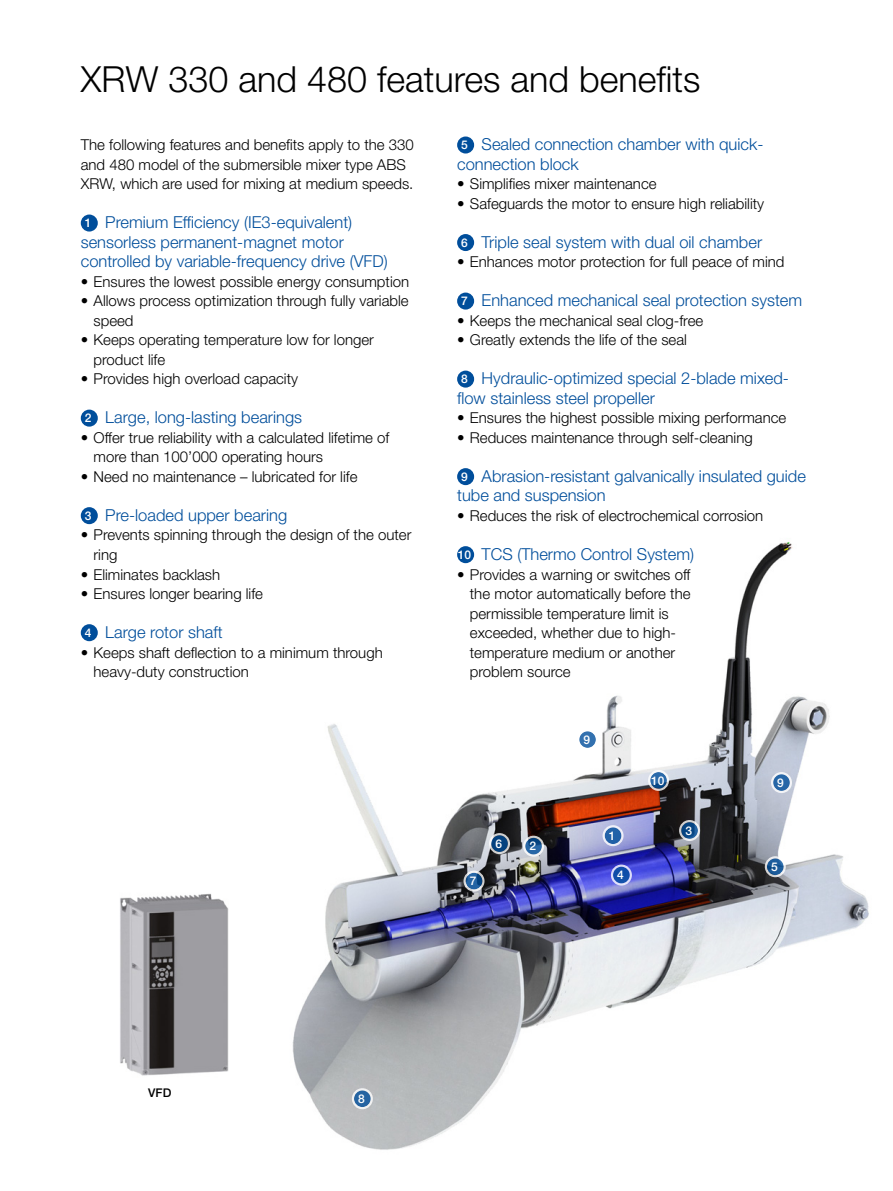
<style>
.page{position:relative;width:893px;height:1191px;background:#fff}
.page>*{position:absolute;margin:0;border:0;box-sizing:border-box;transform-origin:0 0}
.t1{font:300 36px "Helvetica Neue LT Pro";color:#000}
.Subtitle_blue_smalle{font:300 16.5px/19.5px "Helvetica Neue LT Pro";color:#004e9b}
.Body_text{font:300 15px/19.5px "Helvetica Neue LT Pro";color:#000}
.Part_number_in_circl{font:500 12px "Helvetica Neue LT Pro";color:#fff}
.t2{font:500 12px "Helvetica Neue LT Pro";color:#000}
</style>
<div class="page">
<img style="left:292px;top:541px;width:577px;height:609px">
<img style="left:120px;top:893px;width:109px;height:183px">
<div style="left:81px;top:214px;width:17px;height:17px;background:#004e9b;border-radius:50%"></div>
<div style="left:81px;top:409px;width:17px;height:17px;background:#004e9b;border-radius:50%"></div>
<div style="left:81px;top:507px;width:17px;height:17px;background:#004e9b;border-radius:50%"></div>
<div style="left:81px;top:624px;width:17px;height:17px;background:#004e9b;border-radius:50%"></div>
<div style="left:457px;top:136px;width:17px;height:17px;background:#004e9b;border-radius:50%"></div>
<div style="left:457px;top:234px;width:17px;height:17px;background:#004e9b;border-radius:50%"></div>
<div style="left:457px;top:292px;width:17px;height:17px;background:#004e9b;border-radius:50%"></div>
<div style="left:457px;top:370px;width:17px;height:17px;background:#004e9b;border-radius:50%"></div>
<div style="left:457px;top:468px;width:17px;height:17px;background:#004e9b;border-radius:50%"></div>
<div style="left:457px;top:546px;width:17px;height:17px;background:#004e9b;border-radius:50%"></div>
<svg style="left:354px;top:1090px;width:17px;height:17px"></svg>
<div style="left:352px;top:1088px;width:21px;height:21px;border:2px solid #fff;border-radius:50%"></div>
<svg style="left:491px;top:835px;width:17px;height:17px"></svg>
<div style="left:489px;top:833px;width:21px;height:21px;border:2px solid #fff;border-radius:50%"></div>
<svg style="left:681px;top:822px;width:17px;height:17px"></svg>
<div style="left:679px;top:820px;width:21px;height:21px;border:2px solid #fff;border-radius:50%"></div>
<svg style="left:525px;top:838px;width:17px;height:16px"></svg>
<div style="left:523px;top:835px;width:21px;height:21px;border:2px solid #fff;border-radius:50%"></div>
<div style="left:605px;top:827px;width:16px;height:17px;background:#2262a8;border-radius:50%"></div>
<div style="left:603px;top:825px;width:21px;height:21px;border:2px solid #fff;border-radius:50%"></div>
<svg style="left:767px;top:858px;width:17px;height:17px"></svg>
<div style="left:765px;top:856px;width:21px;height:21px;border:2px solid #fff;border-radius:50%"></div>
<svg style="left:613px;top:866px;width:17px;height:17px"></svg>
<div style="left:611px;top:864px;width:21px;height:21px;border:2px solid #fff;border-radius:50%"></div>
<svg style="left:579px;top:731px;width:17px;height:17px"></svg>
<div style="left:577px;top:729px;width:21px;height:21px;border:2px solid #fff;border-radius:50%"></div>
<svg style="left:773px;top:774px;width:17px;height:17px"></svg>
<div style="left:771px;top:772px;width:21px;height:21px;border:2px solid #fff;border-radius:50%"></div>
<svg style="left:466px;top:872px;width:16px;height:17px"></svg>
<div style="left:463px;top:870px;width:21px;height:21px;border:2px solid #fff;border-radius:50%"></div>
<svg style="left:650px;top:772px;width:17px;height:16px"></svg>
<div style="left:648px;top:770px;width:21px;height:21px;border:2px solid #fff;border-radius:50%"></div>
<p class="t1" style="left:81px;top:57px;width:621px">XRW 330 and 480 features and benefits</p>
<p class="Body_text" style="left:81px;top:135px;width:335px">The following features and benefits apply to the 330 and 480 model of the submersible mixer type ABS<br>XRW, which are used for mixing at medium speeds.</p>
<p class="Part_number_in_circl" style="left:85px;top:216px;width:8px">1</p>
<p class="Subtitle_blue_smalle" style="left:81px;top:212px;width:308px;text-indent:25px">Premium Efficiency (IE3-equivalent) sensorless permanent-magnet motor controlled by variable-frequency drive (VFD)</p>
<p class="Body_text" style="left:81px;top:271px;width:330px">• Ensures the lowest possible energy consumption</p>
<p class="Body_text" style="left:94px;top:291px;width:317px;text-indent:-13px">• Allows process optimization through fully variable speed</p>
<p class="Body_text" style="left:94px;top:330px;width:282px;text-indent:-13px">• Keeps operating temperature low for longer product life</p>
<p class="Body_text" style="left:81px;top:369px;width:219px">• Provides high overload capacity</p>
<p class="Part_number_in_circl" style="left:85px;top:411px;width:8px">2</p>
<p class="Subtitle_blue_smalle" style="left:105px;top:407px;width:198px">Large, long-lasting bearings</p>
<p class="Body_text" style="left:94px;top:427px;width:297px;text-indent:-13px">• Offer true reliability with a calculated lifetime of more than 100’000 operating hours</p>
<p class="Body_text" style="left:81px;top:466px;width:278px">• Need no maintenance – lubricated for life</p>
<p class="Part_number_in_circl" style="left:85px;top:508px;width:8px">3</p>
<p class="Subtitle_blue_smalle" style="left:105px;top:505px;width:183px">Pre-loaded upper bearing</p>
<p class="Body_text" style="left:94px;top:525px;width:319px;text-indent:-13px">• Prevents spinning through the design of the outer ring</p>
<p class="Body_text" style="left:81px;top:564px;width:141px">• Eliminates backlash</p>
<p class="Body_text" style="left:81px;top:583px;width:184px">• Ensures longer bearing life</p>
<p class="Part_number_in_circl" style="left:85px;top:625px;width:8px">4</p>
<p class="Subtitle_blue_smalle" style="left:105px;top:622px;width:119px">Large rotor shaft</p>
<p class="Body_text" style="left:94px;top:642px;width:291px;text-indent:-13px">• Keeps shaft deflection to a minimum through heavy-duty construction</p>
<p class="Subtitle_blue_smalle" style="left:457px;top:134px;width:308px;text-indent:25px">Sealed connection chamber with quick&shy;connection block</p>
<p class="Body_text" style="left:457px;top:174px;width:201px">• Simplifies mixer maintenance</p>
<p class="Body_text" style="left:457px;top:193px;width:309px">• Safeguards the motor to ensure high reliability</p>
<p class="Part_number_in_circl" style="left:461px;top:235px;width:8px">6</p>
<p class="Subtitle_blue_smalle" style="left:482px;top:232px;width:282px">Triple seal system with dual oil chamber</p>
<p class="Body_text" style="left:457px;top:252px;width:329px">• Enhances motor protection for full peace of mind</p>
<p class="Part_number_in_circl" style="left:461px;top:294px;width:8px">7</p>
<p class="Subtitle_blue_smalle" style="left:482px;top:290px;width:322px">Enhanced mechanical seal protection system</p>
<p class="Body_text" style="left:457px;top:310px;width:248px">• Keeps the mechanical seal clog-free</p>
<p class="Body_text" style="left:457px;top:330px;width:231px">• Greatly extends the life of the seal</p>
<p class="Part_number_in_circl" style="left:461px;top:372px;width:8px">8</p>
<p class="Part_number_in_circl" style="left:461px;top:138px;width:8px">5</p>
<p class="Subtitle_blue_smalle" style="left:457px;top:368px;width:333px;text-indent:25px">Hydraulic-optimized special 2-blade mixed&shy;flow stainless steel propeller</p>
<p class="Body_text" style="left:457px;top:408px;width:331px">• Ensures the highest possible mixing performance</p>
<p class="Body_text" style="left:457px;top:427px;width:297px">• Reduces maintenance through self-cleaning</p>
<p class="Part_number_in_circl" style="left:461px;top:469px;width:8px">9</p>
<p class="Subtitle_blue_smalle" style="left:457px;top:466px;width:350px;text-indent:25px">Abrasion-resistant galvanically insulated guide tube and suspension</p>
<p class="Body_text" style="left:457px;top:505px;width:308px">• Reduces the risk of electrochemical corrosion</p>
<p class="Part_number_in_circl" style="left:458px;top:547px;width:15px">10</p>
<p class="Subtitle_blue_smalle" style="left:482px;top:544px;width:214px">TCS (Thermo Control System)</p>
<p class="Body_text" style="left:470px;top:564px;width:222px;text-indent:-13px">• Provides a warning or switches off the motor automatically before the permissible temperature limit is exceeded, whether due to high&shy;temperature medium or another problem source</p>
<p class="Part_number_in_circl" style="left:470px;top:874px;width:8px">7</p>
<p class="Part_number_in_circl" style="left:495px;top:836px;width:8px">6</p>
<p class="Part_number_in_circl" style="left:529px;top:839px;width:8px">2</p>
<p class="Part_number_in_circl" style="left:583px;top:732px;width:8px">9</p>
<p class="Part_number_in_circl" style="left:609px;top:828px;width:8px">1</p>
<p class="Part_number_in_circl" style="left:617px;top:868px;width:8px">4</p>
<p class="Part_number_in_circl" style="left:651px;top:773px;width:15px">10</p>
<p class="Part_number_in_circl" style="left:685px;top:823px;width:8px">3</p>
<p class="Part_number_in_circl" style="left:777px;top:775px;width:8px">9</p>
<p class="Part_number_in_circl" style="left:771px;top:859px;width:8px">5</p>
<p class="t2" style="left:148px;top:1085px;width:25px">VFD</p>
<p class="Part_number_in_circl" style="left:358px;top:1091px;width:8px">8</p>
</div>
